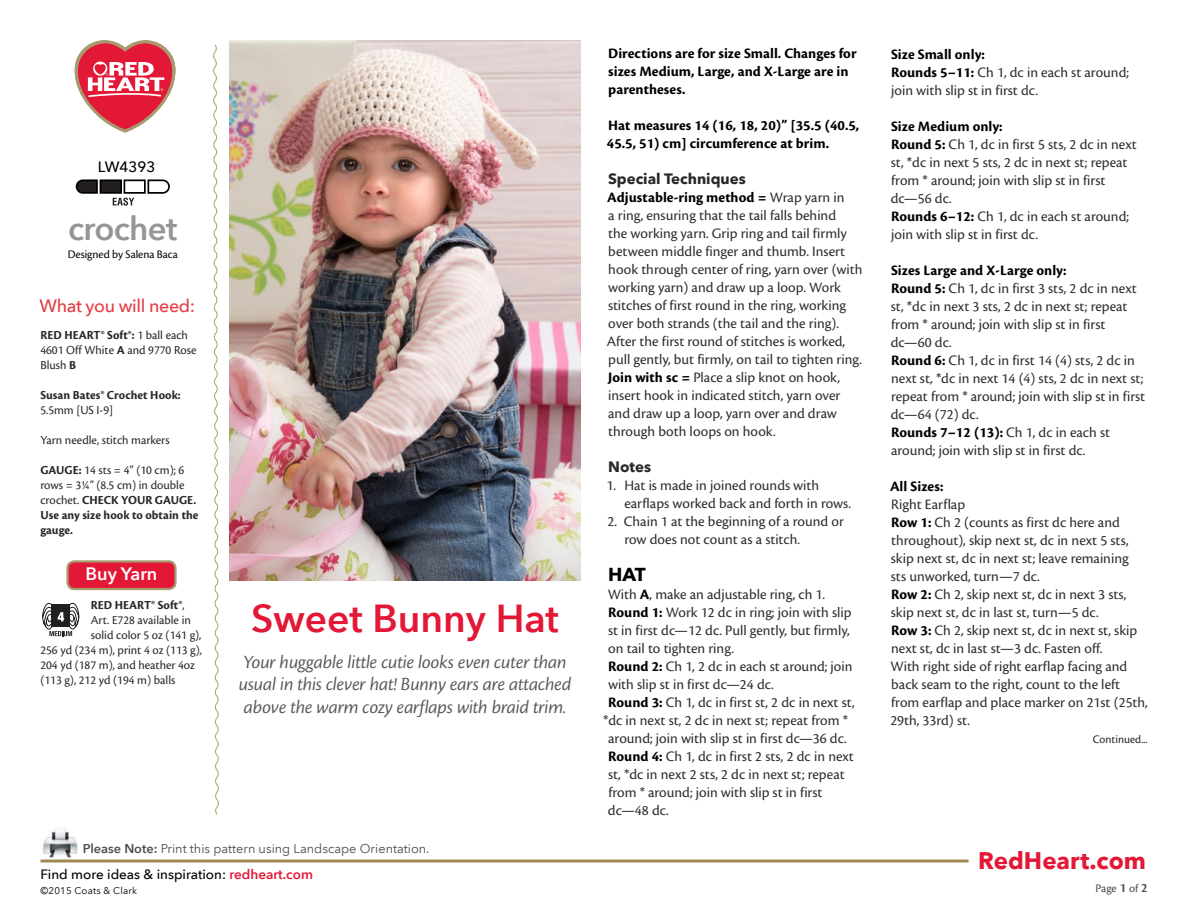
<style>
.page{position:relative;width:1188px;height:918px;background:#fff}
.page>*{position:absolute;margin:0;border:0;box-sizing:border-box;transform-origin:0 0}
.t1{font:600 39px "Avenir Next LT Pro";color:#e31837}
.t2{font:600 33px "Avenir Next LT Pro";letter-spacing:-.02em;color:#939598}
.t3{font:700 24px "Avenir Next LT Pro";color:#e31837}
.t4{font:19.5px/22.5px "Cronos Pro Disp It";letter-spacing:-.005em;color:#58595b}
.t5{font:700 18.75px "Avenir Next LT Pro";color:#000}
.t6{font:500 18px "Avenir Next LT Pro";letter-spacing:-.02em;color:#e53d44}
.t7{font:600 18px "Avenir Next LT Pro";color:#fff}
.t8{font:15px/18px "Cronos Pro";color:#2e2e2f}
.t9{font:700 15px/18px "Cronos Pro";color:#000}
.t10{font:700 15px "Avenir Next LT Pro";color:#292829}
.t11{font:500 15px "Avenir Next LT Pro";color:#000}
.t12{font:500 13.5px "Avenir Next LT Pro";color:#000}
.t13{font:12.75px/15px "Cronos Pro";color:#292829}
.t14{font:700 12.75px/15px "Cronos Pro";letter-spacing:.005em;color:#292829}
.t15{font:12.75px "Avenir Next LT Pro";color:#4d4d4f}
.t16{font:12px "Cronos Pro Subh";color:#000}
.t17{font:12px "Cronos Pro";color:#292829}
.t18{font:12px "Cronos Pro";color:#4d4d4f}
.t19{font:9.75px "Avenir Next LT Pro";letter-spacing:.02em;color:#000}
.s1{font-weight:700}
.s2{font-weight:400}
.s3{font-weight:600}
.s4{font-weight:600;color:#e31837}
.s5{font-weight:700;color:#000}
.s6{font-family:"Cronos Pro Semibold Subh";font-size:13.5px}
</style>
<div class="page">
<hr style="left:40px;top:860px;width:929px;height:2px;background:#a18b50">
<img style="left:42px;top:828px;width:36px;height:30px">
<svg style="left:75px;top:40px;width:100px;height:92px"></svg>
<svg style="left:76px;top:179px;width:94px;height:27px"></svg>
<svg style="left:213px;top:44px;width:6px;height:771px"></svg>
<div style="left:68px;top:561px;width:107px;height:28px;background:#e31837;border-radius:7px"></div>
<div style="left:66px;top:560px;width:111px;height:30px;border:2px solid #a8996e;border-radius:7px"></div>
<svg style="left:42px;top:602px;width:38px;height:34px"></svg>
<img style="left:230px;top:40px;width:350px;height:540px">
<p class="t11" style="left:98px;top:158px;width:59px">LW4393</p>
<h2 class="t2" style="left:68px;top:208px;width:111px">crochet</h2>
<p class="t16" style="left:68px;top:248px;width:112px">Designed by Salena Baca</p>
<p class="t6" style="left:40px;top:295px;width:157px">What you will need:</p>
<p class="t13" style="left:40px;top:328px;width:158px"><span class="s1">RED HEART® Soft®:</span> 1 ball each<br>4601 Off White <span class="s1">A</span> and 9770 Rose<br>Blush <span class="s1">B</span></p>
<p class="t14" style="left:40px;top:388px;width:142px">Susan Bates® Crochet Hook:</p>
<p class="t13" style="left:40px;top:403px;width:74px">5.5mm [US I-9]</p>
<p class="t13" style="left:40px;top:433px;width:131px">Yarn needle, stitch markers</p>
<p class="t14" style="left:40px;top:463px;width:160px">GAUGE: <span class="s2">14 sts = 4” (10 cm); 6 rows = 3¼” (8.5 cm) in double crochet.</span> CHECK YOUR GAUGE.<br>Use any size hook to obtain the gauge.</p>
<p class="t7" style="left:86px;top:563px;width:73px">Buy Yarn</p>
<p class="t14" style="left:91px;top:598px;width:95px">RED HEART® Soft®<span class="s2">,</span></p>
<p class="t13" style="left:91px;top:613px;width:102px">Art. E728 available in</p>
<p class="t13" style="left:91px;top:628px;width:112px">solid color 5 oz (141 g),</p>
<p class="t13" style="left:40px;top:643px;width:163px">256 yd (234 m), print 4 oz (113 g),</p>
<p class="t13" style="left:40px;top:658px;width:156px">204 yd (187 m), and heather 4oz</p>
<p class="t13" style="left:40px;top:673px;width:136px">(113 g), 212 yd (194 m) balls</p>
<h1 class="t1" style="left:251px;top:594px;width:309px">Sweet Bunny Hat</h1>
<h3 class="t4" style="left:239px;top:651px;width:334px">Your huggable little cutie looks even cuter than usual in this clever hat! Bunny ears are attached above the warm cozy earflaps with braid trim.</h3>
<p class="t15" style="left:83px;top:841px;width:348px"><span class="s3">Please Note:</span> Print this pattern using Landscape Orientation.</p>
<p class="t19" style="left:40px;top:885px;width:98px">©2015 Coats &amp; Clark</p>
<p class="t12" style="left:40px;top:866px;width:274px">Find more ideas &amp; inspiration: <span class="s4">redheart.com</span></p>
<p class="t9" style="left:608px;top:45px;width:250px">Directions are for size Small. Changes for sizes Medium, Large, and X-Large are in parentheses.</p>
<p class="t9" style="left:607px;top:117px;width:254px">Hat measures 14 (16, 18, 20)” [35.5 (40.5,<br>45.5, 51) cm] circumference at brim.</p>
<p class="t10" style="left:608px;top:170px;width:139px">Special Techniques</p>
<p class="t8" style="left:607px;top:189px;width:257px"><span class="s5">Adjustable-ring method =</span> Wrap yarn in<br>a ring, ensuring that the tail falls behind<br>the working yarn. Grip ring and tail firmly between middle finger and thumb. Insert hook through center of ring, yarn over (with working yarn) and draw up a loop. Work stitches of first round in the ring, working over both strands (the tail and the ring).<br>After the first round of stitches is worked, pull gently, but firmly, on tail to tighten ring.<br><span class="s5">Join with sc =</span> Place a slip knot on hook, insert hook in indicated stitch, yarn over and draw up a loop, yarn over and draw through both loops on hook.</p>
<p class="t10" style="left:608px;top:458px;width:44px">Notes</p>
<p class="t8" style="left:624px;top:477px;width:228px;text-indent:-18px">1. Hat is made in joined rounds with earflaps worked back and forth in rows.</p>
<p class="t8" style="left:624px;top:513px;width:221px;text-indent:-17px">2. Chain 1 at the beginning of a round or row does not count as a stitch.</p>
<p class="t5" style="left:608px;top:562px;width:39px">HAT</p>
<p class="t8" style="left:608px;top:585px;width:219px">With <span class="s5">A</span>, make an adjustable ring, ch 1.</p>
<p class="t8" style="left:608px;top:603px;width:245px"><span class="s5">Round 1:</span> Work 12 dc in ring; join with slip</p>
<p class="t8" style="left:608px;top:621px;width:243px">st in first dc—12 dc. Pull gently, but firmly,</p>
<p class="t8" style="left:608px;top:639px;width:127px">on tail to tighten ring.</p>
<p class="t8" style="left:608px;top:657px;width:246px"><span class="s5">Round 2:</span> Ch 1, 2 dc in each st around; join</p>
<p class="t8" style="left:608px;top:675px;width:167px">with slip st in first dc—24 dc.</p>
<p class="t8" style="left:608px;top:693px;width:248px"><span class="s5">Round 3:</span> Ch 1, dc in first st, 2 dc in next st,</p>
<p class="t8" style="left:603px;top:711px;width:247px">*dc in next st, 2 dc in next st; repeat from *</p>
<p class="t8" style="left:608px;top:729px;width:240px">around; join with slip st in first dc—36 dc.</p>
<p class="t8" style="left:608px;top:747px;width:247px"><span class="s5">Round 4:</span> Ch 1, dc in first 2 sts, 2 dc in next</p>
<p class="t8" style="left:608px;top:765px;width:238px">st, *dc in next 2 sts, 2 dc in next st; repeat</p>
<p class="t8" style="left:608px;top:783px;width:216px">from * around; join with slip st in first</p>
<p class="t8" style="left:608px;top:801px;width:62px">dc—48 dc.</p>
<p class="t8" style="left:891px;top:45px;width:240px"><span class="s5">Size Small only:<br>Rounds 5–11:</span> Ch 1, dc in each st around; join with slip st in first dc.</p>
<p class="t8" style="left:891px;top:117px;width:248px"><span class="s5">Size Medium only:<br>Round 5:</span> Ch 1, dc in first 5 sts, 2 dc in next st, *dc in next 5 sts, 2 dc in next st; repeat from * around; join with slip st in first dc—56 dc.<br><span class="s5">Rounds 6–12:</span> Ch 1, dc in each st around; join with slip st in first dc.</p>
<p class="t8" style="left:891px;top:261px;width:256px"><span class="s5">Sizes Large and X-Large only:<br>Round 5:</span> Ch 1, dc in first 3 sts, 2 dc in next st, *dc in next 3 sts, 2 dc in next st; repeat from * around; join with slip st in first dc—60 dc.<br><span class="s5">Round 6:</span> Ch 1, dc in first 14 (4) sts, 2 dc in next st, *dc in next 14 (4) sts, 2 dc in next st; repeat from * around; join with slip st in first dc—64 (72) dc.<br><span class="s5">Rounds 7–12 (13):</span> Ch 1, dc in each st around; join with slip st in first dc.</p>
<p class="t9" style="left:890px;top:477px;width:55px">All Sizes:</p>
<p class="t8" style="left:890px;top:495px;width:259px">Right Earflap<br><span class="s5">Row 1:</span> Ch 2 (counts as first dc here and throughout), skip next st, dc in next 5 sts, skip next st, dc in next st; leave remaining<br>sts unworked, turn—7 dc.<br><span class="s5">Row 2:</span> Ch 2, skip next st, dc in next 3 sts, skip next st, dc in last st, turn—5 dc.<br><span class="s5">Row 3:</span> Ch 2, skip next st, dc in next st, skip next st, dc in last st—3 dc. Fasten off.<br>With right side of right earflap facing and back seam to the right, count to the left from earflap and place marker on 21st (25th, 29th, 33rd) st.</p>
<p class="t17" style="left:1093px;top:732px;width:56px">Continued...</p>
<h3 class="t3" style="left:978px;top:846px;width:169px">RedHeart.com</h3>
<p class="t18" style="left:1095px;top:881px;width:54px">Page <span class="s6">1</span> of <span class="s6">2</span></p>
</div>
